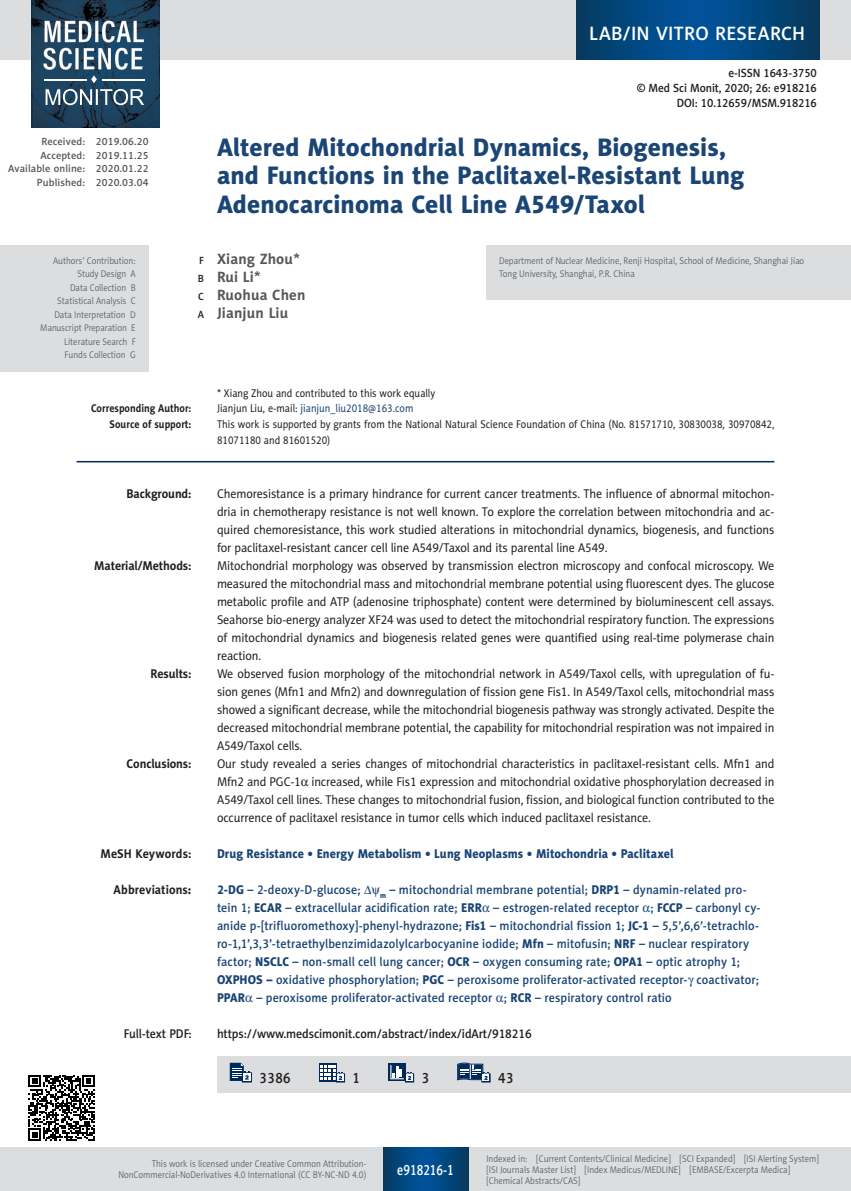
<style>
.page{position:relative;width:851px;height:1191px;background:#fff}
.page>*{position:absolute;margin:0;border:0;box-sizing:border-box;transform-origin:0 0}
.MSM_Tytul{font:25.5px/28.5px "Naomi Sans EFN Heavy";color:#1a4574}
.t1{font:19.5px "Naomi Sans EFN Medium";letter-spacing:.01em;color:#fff}
.MSM_Autorzy{font:700 15px "Naomi Sans EFN";letter-spacing:.01em;color:#57585a}
.MSM_e-PAGINA{font:15px "Naomi Sans EFN Medium";color:#fff;scale:.8 1}
.MSM_dane{font:15px "Naomi Sans EFN Medium";letter-spacing:.03em;color:#231f20;scale:.9 1}
.MSM_Summary_body{font:12.75px/18px "Naomi Sans EFN";letter-spacing:-.01em;color:#231f20;text-align:justify;scale:.95 1}
.MSM_keywords{font:12.75px/18px "Naomi Sans EFN Medium";letter-spacing:.005em;color:#1a4574;scale:.95 1}
.MSM_keywords-2{font:12.75px "Naomi Sans EFN Heavy";letter-spacing:.005em;color:#1a4574;scale:.95 1}
.MSM_full_text_pdf{font:12.75px "Naomi Sans EFN Medium";letter-spacing:-.01em;color:#231f20;scale:.95 1}
.MSM_Summary_body-2{font:700 12.75px "Naomi Sans EFN";letter-spacing:-.01em;color:#231f20;scale:.95 1}
.MSM_keywords-3{font:700 12.75px "Naomi Sans EFN";letter-spacing:.005em;color:#231f20;scale:.95 1}
.MSM_full_text_pdf-2{font:12px "Naomi Sans EFN Medium";letter-spacing:-.01em;color:#231f20;scale:.95 1}
.MSM_Support{font:11.25px/15.8px "Naomi Sans EFN";color:#231f20;scale:.9 1}
.MSM_Adres{font:11.25px "Naomi Sans EFN";color:#231f20;scale:.9 1}
.MSM_Adres-2{font:11.25px "Naomi Sans EFN";color:#1a4574;scale:.9 1}
.MSM_Adres-3{font:700 11.25px "Naomi Sans EFN";color:#231f20;scale:.9 1}
.MSM_Support-2{font:700 11.25px "Naomi Sans EFN";color:#231f20;scale:.9 1}
.t2{font:10.5px "Naomi Sans EFN Medium";letter-spacing:.01em;color:#57585a}
.MSM_Afiliacja{font:9.75px/11.2px "Naomi Sans EFN Light";color:#57585a;scale:.9 1}
.s1{font-family:"Naomi Sans EFN Medium";font-weight:400;font-size:10.5px;color:#231f20}
.s2{color:#231f20}
.s3{font-family:"Standard Sym L"}
.s4{font-family:"Naomi Sans EFN Heavy";font-weight:400}
.s5{font-family:"Naomi Sans EFN Heavy"}
</style>
<div class="page">
<div style="left:217px;top:1056px;width:633px;height:36px;background:#dcdddf"></div>
<svg style="left:230px;top:1062px;width:22px;height:20px"></svg>
<div style="left:319px;top:1063px;width:17px;height:18px;background:#00295c"></div>
<svg style="left:320px;top:1064px;width:25px;height:18px"></svg>
<div style="left:388px;top:1063px;width:18px;height:18px;background:#00295c"></div>
<svg style="left:390px;top:1065px;width:24px;height:17px"></svg>
<svg style="left:457px;top:1062px;width:33px;height:20px"></svg>
<hr style="left:77px;top:461px;width:697px;height:1px;background:#00295c">
<div style="left:0;top:246px;width:148px;height:126px;background:#dcdddf"></div>
<div style="left:486px;top:246px;width:364px;height:54px;background:#dcdddf"></div>
<svg style="left:28px;top:1075px;width:67px;height:66px"></svg>
<div style="left:0;top:1148px;width:850px;height:43px;background:#dcdddf"></div>
<div style="left:0;top:0;width:850px;height:60px;background:#dcdddf"></div>
<img style="left:32px;top:0;width:127px;height:128px">
<img style="left:45px;top:79px;width:41px;height:1px">
<img style="left:103px;top:79px;width:41px;height:1px">
<svg style="left:91px;top:75px;width:6px;height:8px"></svg>
<img style="left:46px;top:89px;width:98px;height:16px">
<svg style="left:576px;top:0;width:243px;height:60px"></svg>
<svg style="left:383px;top:1147px;width:85px;height:43px"></svg>
<h2 class="t1" style="left:589px;top:22px;width:217px">LAB/IN VITRO RESEARCH</h2>
<p class="t2" style="left:41px;top:136px;width:109px">Received: 2019.06.20</p>
<p class="t2" style="left:40px;top:149px;width:110px">Accepted: 2019.11.25</p>
<p class="t2" style="left:8px;top:163px;width:142px">Available online: 2020.01.22</p>
<p class="t2" style="left:37px;top:176px;width:113px">Published: 2020.03.04</p>
<p class="MSM_Afiliacja" style="left:53px;top:255px;width:93px">Authors’ Contribution:</p>
<p class="MSM_Afiliacja" style="left:77px;top:268px;width:66px">Study Design A</p>
<p class="MSM_Afiliacja" style="left:70px;top:282px;width:74px">Data Collection B</p>
<p class="MSM_Afiliacja" style="left:57px;top:295px;width:89px">Statistical Analysis C</p>
<p class="MSM_Afiliacja" style="left:54px;top:309px;width:92px">Data Interpretation D</p>
<p class="MSM_Afiliacja" style="left:40px;top:322px;width:107px">Manuscript Preparation E</p>
<p class="MSM_Afiliacja" style="left:64px;top:336px;width:81px">Literature Search F</p>
<p class="MSM_Afiliacja" style="left:65px;top:349px;width:80px">Funds Collection G</p>
<p class="MSM_full_text_pdf-2" style="left:728px;top:66px;width:95px">e-ISSN 1643-3750</p>
<p class="MSM_full_text_pdf-2" style="left:636px;top:81px;width:191px">© Med Sci Monit, 2020; 26: e918216</p>
<p class="MSM_full_text_pdf-2" style="left:676px;top:96px;width:149px">DOI: 10.12659/MSM.918216</p>
<p class="MSM_Tytul" style="left:217px;top:132px;width:528px">Altered Mitochondrial Dynamics, Biogenesis, and Functions in the Paclitaxel-Resistant Lung<br>Adenocarcinoma Cell Line A549/Taxol</p>
<p class="MSM_Autorzy" style="left:199px;top:250px;width:102px"><span class="s1">F</span> Xiang Zhou*</p>
<p class="MSM_Autorzy" style="left:198px;top:268px;width:64px"><span class="s1">B</span> Rui Li*</p>
<p class="MSM_Autorzy" style="left:198px;top:286px;width:109px"><span class="s1">C</span> Ruohua Chen</p>
<p class="MSM_Autorzy" style="left:198px;top:304px;width:92px"><span class="s1">A</span> Jianjun Liu</p>
<p class="MSM_Afiliacja" style="left:499px;top:254px;width:340px;line-height:13.5px">Department of Nuclear Medicine, Renji Hospital, School of Medicine, Shanghai Jiao<br>Tong University, Shanghai, P.R. China</p>
<p class="MSM_Adres" style="left:217px;top:386px;width:244px">* Xiang Zhou and contributed to this work equally</p>
<p class="MSM_Adres-3" style="left:91px;top:402px;width:113px">Corresponding Author:</p>
<p class="MSM_Adres-2" style="left:217px;top:402px;width:220px"><span class="s2">Jianjun Liu, e-mail:</span> jianjun_liu2018@163.com</p>
<p class="MSM_Support-2" style="left:110px;top:418px;width:92px">Source of support:</p>
<p class="MSM_Support" style="left:217px;top:416px;width:620px">This work is supported by grants from the National Natural Science Foundation of China (No. 81571710, 30830038, 30970842,<br>81071180 and 81601520)</p>
<p class="MSM_Summary_body-2" style="left:126px;top:486px;width:70px">Background:</p>
<p class="MSM_Summary_body" style="left:217px;top:485px;width:588px">Chemoresistance is a primary hindrance for current cancer treatments. The influence of abnormal mitochon&shy;dria in chemotherapy resistance is not well known. To explore the correlation between mitochondria and ac&shy;quired chemoresistance, this work studied alterations in mitochondrial dynamics, biogenesis, and functions for paclitaxel-resistant cancer cell line A549/Taxol and its parental line A549.</p>
<p class="MSM_Summary_body-2" style="left:94px;top:558px;width:104px">Material/Methods:</p>
<p class="MSM_Summary_body" style="left:217px;top:557px;width:588px">Mitochondrial morphology was observed by transmission electron microscopy and confocal microscopy. We measured the mitochondrial mass and mitochondrial membrane potential using fluorescent dyes. The glucose metabolic profile and ATP (adenosine triphosphate) content were determined by bioluminescent cell assays.<br>Seahorse bio-energy analyzer XF24 was used to detect the mitochondrial respiratory function. The expressions of mitochondrial dynamics and biogenesis related genes were quantified using real-time polymerase chain reaction.</p>
<p class="MSM_Summary_body-2" style="left:150px;top:666px;width:45px">Results:</p>
<p class="MSM_Summary_body" style="left:217px;top:665px;width:588px">We observed fusion morphology of the mitochondrial network in A549/Taxol cells, with upregulation of fu&shy;sion genes (Mfn1 and Mfn2) and downregulation of fission gene Fis1. In A549/Taxol cells, mitochondrial mass showed a significant decrease, while the mitochondrial biogenesis pathway was strongly activated. Despite the decreased mitochondrial membrane potential, the capability for mitochondrial respiration was not impaired in A549/Taxol cells.</p>
<p class="MSM_Summary_body-2" style="left:127px;top:756px;width:70px">Conclusions:</p>
<p class="MSM_Summary_body" style="left:217px;top:755px;width:588px">Our study revealed a series changes of mitochondrial characteristics in paclitaxel-resistant cells. Mfn1 and Mfn2 and PGC-1<span class="s3">a</span> increased, while Fis1 expression and mitochondrial oxidative phosphorylation decreased in A549/Taxol cell lines. These changes to mitochondrial fusion, fission, and biological function contributed to the occurrence of paclitaxel resistance in tumor cells which induced paclitaxel resistance.</p>
<p class="MSM_keywords-3" style="left:100px;top:846px;width:97px">MeSH Keywords:</p>
<p class="MSM_keywords-2" style="left:217px;top:846px;width:482px">Drug Resistance • Energy Metabolism • Lung Neoplasms • Mitochondria • Paclitaxel</p>
<p class="MSM_keywords-3" style="left:113px;top:882px;width:83px">Abbreviations<span class="s4">:</span></p>
<p class="MSM_keywords" style="left:217px;top:880px;width:573px"><span class="s5">2-DG</span> – 2-deoxy-D-glucose; <span class="s3">Dy</span><sub>m</sub> – mitochondrial membrane potential; <span class="s5">DRP1</span> – dynamin-related pro&shy;tein 1; <span class="s5">ECAR</span> – extracellular acidification rate; <span class="s5">ERR</span><span class="s3">a</span> – estrogen-related receptor <span class="s3">a</span>; <span class="s5">FCCP</span> – carbonyl cy&shy;anide p-[trifluoromethoxy]-phenyl-hydrazone; <span class="s5">Fis1</span> – mitochondrial fission 1; <span class="s5">JC-1</span> – 5,5’,6,6’-tetrachlo&shy;ro-1,1’,3,3’-tetraethylbenzimidazolylcarbocyanine iodide; <span class="s5">Mfn</span> – mitofusin; <span class="s5">NRF</span> – nuclear respiratory factor; <span class="s5">NSCLC</span> – non-small cell lung cancer; <span class="s5">OCR</span> – oxygen consuming rate; <span class="s5">OPA1</span> – optic atrophy 1; <span class="s5">OXPHOS –</span> oxidative phosphorylation; <span class="s5">PGC</span> – peroxisome proliferator-activated receptor-<span class="s3">g</span> coactivator; <span class="s5">PPAR</span><span class="s3">a</span> – peroxisome proliferator-activated receptor <span class="s3">a</span>; <span class="s5">RCR</span> – respiratory control ratio</p>
<p class="MSM_full_text_pdf" style="left:124px;top:1026px;width:73px">Full-text PDF:</p>
<p class="MSM_full_text_pdf" style="left:217px;top:1026px;width:333px">https://www.medscimonit.com/abstract/index/idArt/918216</p>
<p class="MSM_dane" style="left:259px;top:1068px;width:36px">3386</p>
<p class="MSM_dane" style="left:352px;top:1068px;width:10px">1</p>
<p class="MSM_dane" style="left:421px;top:1068px;width:10px">3</p>
<p class="MSM_dane" style="left:498px;top:1068px;width:19px">43</p>
<p class="MSM_Afiliacja" style="left:118px;top:1158px;width:277px;text-align:right">This work is licensed under Creative Common Attribution-<br>NonCommercial-NoDerivatives 4.0 International (CC BY-NC-ND 4.0)</p>
<p class="MSM_e-PAGINA" style="left:397px;top:1160px;width:72px">e918216-1</p>
<p class="MSM_Afiliacja" style="left:486px;top:1152px;width:371px">Indexed in: [Current Contents/Clinical Medicine] [SCI Expanded] [ISI Alerting System] [ISI Journals Master List] [Index Medicus/MEDLINE] [EMBASE/Excerpta Medica] [Chemical Abstracts/CAS]</p>
</div>
